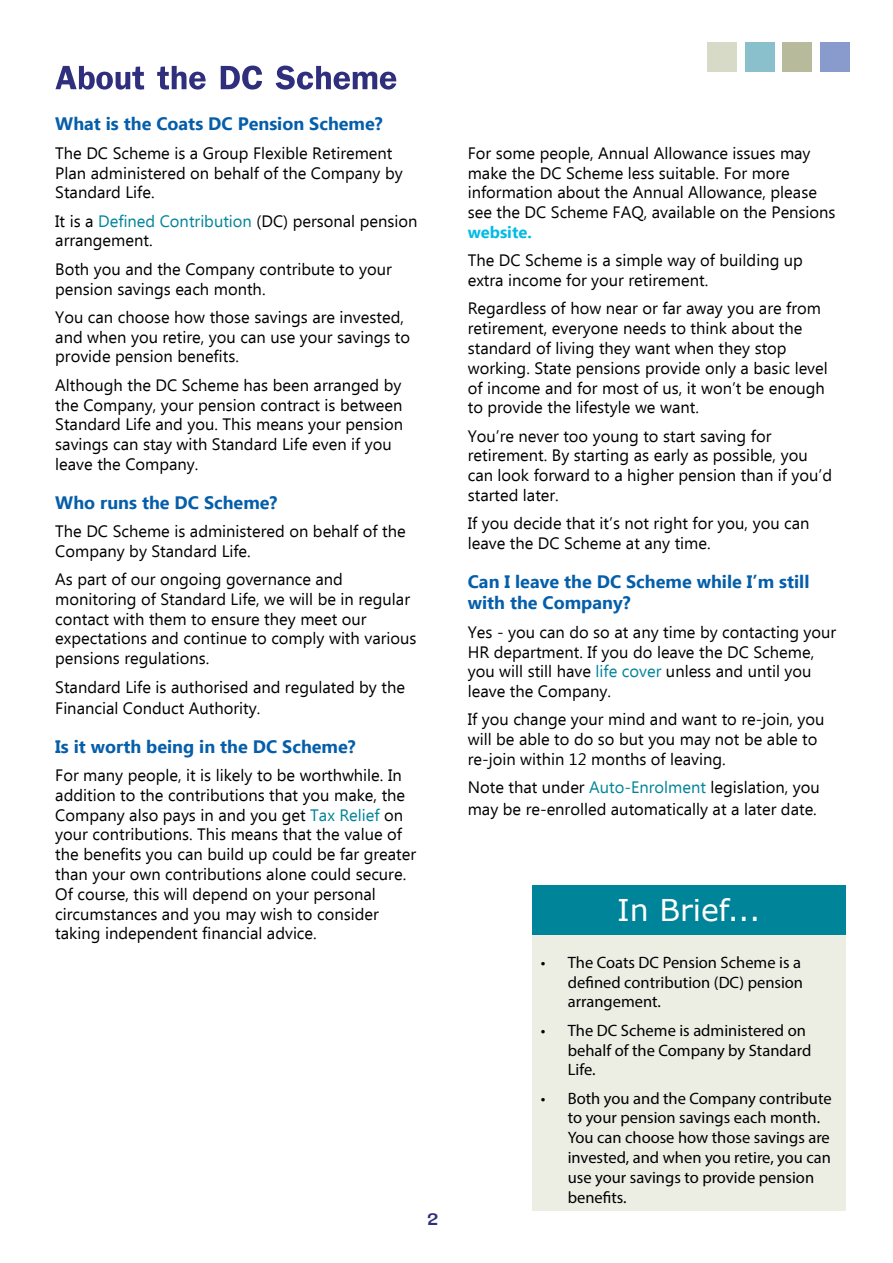
<style>
.page{position:relative;width:893px;height:1263px;background:#fff}
.page>*{position:absolute;margin:0;border:0;box-sizing:border-box;transform-origin:0 0}
.t1{font:54px "Freesia UPC Bold";color:#2f2f7e}
.t2{font:30px "MS Reference Sans Serif";color:#fff}
.t3{font:27px "Freesia UPC Bold";color:#2f2f7e}
.t4{font:700 18px/21.6px "Ebrima";color:#055eaa}
.t5{font:16.5px/19.8px "Ebrima";color:#000}
.t6{font:16.5px/19.8px "Myriad Pro";color:#000}
.t7{font:700 16.5px "Ebrima";color:#03bbe5}
.s1{color:#008499}
</style>
<div class="page">
<div style="left:707px;top:43px;width:30px;height:29px;background:#d7dac7"></div>
<div style="left:745px;top:43px;width:29px;height:29px;background:#8abfcc"></div>
<div style="left:782px;top:43px;width:30px;height:29px;background:#b7bb9b"></div>
<div style="left:820px;top:43px;width:30px;height:29px;background:#899bcd"></div>
<div style="left:532px;top:934px;width:313px;height:276px;background:#eceee4"></div>
<div style="left:532px;top:885px;width:313px;height:49px;background:#008499"></div>
<h1 class="t1" style="left:55px;top:38px;width:344px">About the DC Scheme</h1>
<p class="t4" style="left:55px;top:114px;width:329px">What is the Coats DC Pension Scheme?</p>
<p class="t5" style="left:55px;top:144px;width:349px">The DC Scheme is a Group Flexible Retirement<br>Plan administered on behalf of the Company by<br>Standard Life.</p>
<p class="t5" style="left:55px;top:212px;width:364px">It is a <span class="s1">Defined Contribution</span> (DC) personal pension arrangement.</p>
<p class="t5" style="left:55px;top:260px;width:338px">Both you and the Company contribute to your pension savings each month.</p>
<p class="t5" style="left:55px;top:308px;width:356px">You can choose how those savings are invested, and when you retire, you can use your savings to provide pension benefits.</p>
<p class="t5" style="left:55px;top:376px;width:349px">Although the DC Scheme has been arranged by the Company, your pension contract is between Standard Life and you. This means your pension savings can stay with Standard Life even if you leave the Company.</p>
<p class="t4" style="left:55px;top:492px;width:224px">Who runs the DC Scheme?</p>
<p class="t5" style="left:55px;top:522px;width:352px">The DC Scheme is administered on behalf of the<br>Company by Standard Life.</p>
<p class="t5" style="left:55px;top:570px;width:363px">As part of our ongoing governance and monitoring of Standard Life, we will be in regular contact with them to ensure they meet our expectations and continue to comply with various pensions regulations.</p>
<p class="t5" style="left:55px;top:677px;width:351px;line-height:21.6px">Standard Life is authorised and regulated by the<br>Financial Conduct Authority.</p>
<p class="t4" style="left:55px;top:736px;width:302px">Is it worth being in the DC Scheme?</p>
<p class="t5" style="left:55px;top:766px;width:362px">For many people, it is likely to be worthwhile. In addition to the contributions that you make, the Company also pays in and you get <span class="s1">Tax Relief</span> on your contributions. This means that the value of the benefits you can build up could be far greater than your own contributions alone could secure.<br>Of course, this will depend on your personal circumstances and you may wish to consider taking independent financial advice.</p>
<h3 class="t3" style="left:426px;top:1199px;width:14px">2</h3>
<p class="t5" style="left:468px;top:144px;width:369px">For some people, Annual Allowance issues may make the DC Scheme less suitable. For more information about the Annual Allowance, please see the DC Scheme FAQ, available on the Pensions</p>
<p class="t7" style="left:468px;top:220px;width:66px">website.</p>
<p class="t5" style="left:468px;top:252px;width:337px">The DC Scheme is a simple way of building up extra income for your retirement.</p>
<p class="t5" style="left:468px;top:300px;width:362px">Regardless of how near or far away you are from retirement, everyone needs to think about the standard of living they want when they stop working. State pensions provide only a basic level of income and for most of us, it won’t be enough to provide the lifestyle we want.</p>
<p class="t5" style="left:468px;top:427px;width:366px">You’re never too young to start saving for retirement. By starting as early as possible, you can look forward to a higher pension than if you’d started later.</p>
<p class="t5" style="left:468px;top:515px;width:343px">If you decide that it’s not right for you, you can leave the DC Scheme at any time.</p>
<p class="t4" style="left:468px;top:571px;width:343px">Can I leave the DC Scheme while I’m still with the Company?</p>
<p class="t5" style="left:468px;top:623px;width:370px">Yes - you can do so at any time by contacting your HR department. If you do leave the DC Scheme, you will still have <span class="s1">life cover</span> unless and until you leave the Company.</p>
<p class="t5" style="left:468px;top:711px;width:358px">If you change your mind and want to re-join, you will be able to do so but you may not be able to re-join within 12 months of leaving.</p>
<p class="t5" style="left:468px;top:778px;width:354px;line-height:21.6px">Note that under <span class="s1">Auto-Enrolment</span> legislation, you may be re-enrolled automatically at a later date.</p>
<h2 class="t2" style="left:617px;top:891px;width:145px">In Brief...</h2>
<p class="t6" style="left:568px;top:952px;width:237px;text-indent:-27px">• The Coats DC Pension Scheme is a defined contribution (DC) pension arrangement.</p>
<p class="t6" style="left:568px;top:1020px;width:245px;text-indent:-27px">• The DC Scheme is administered on behalf of the Company by Standard<br>Life.</p>
<p class="t6" style="left:568px;top:1088px;width:265px;text-indent:-27px">• Both you and the Company contribute to your pension savings each month.<br>You can choose how those savings are invested, and when you retire, you can use your savings to provide pension benefits.</p>
</div>
